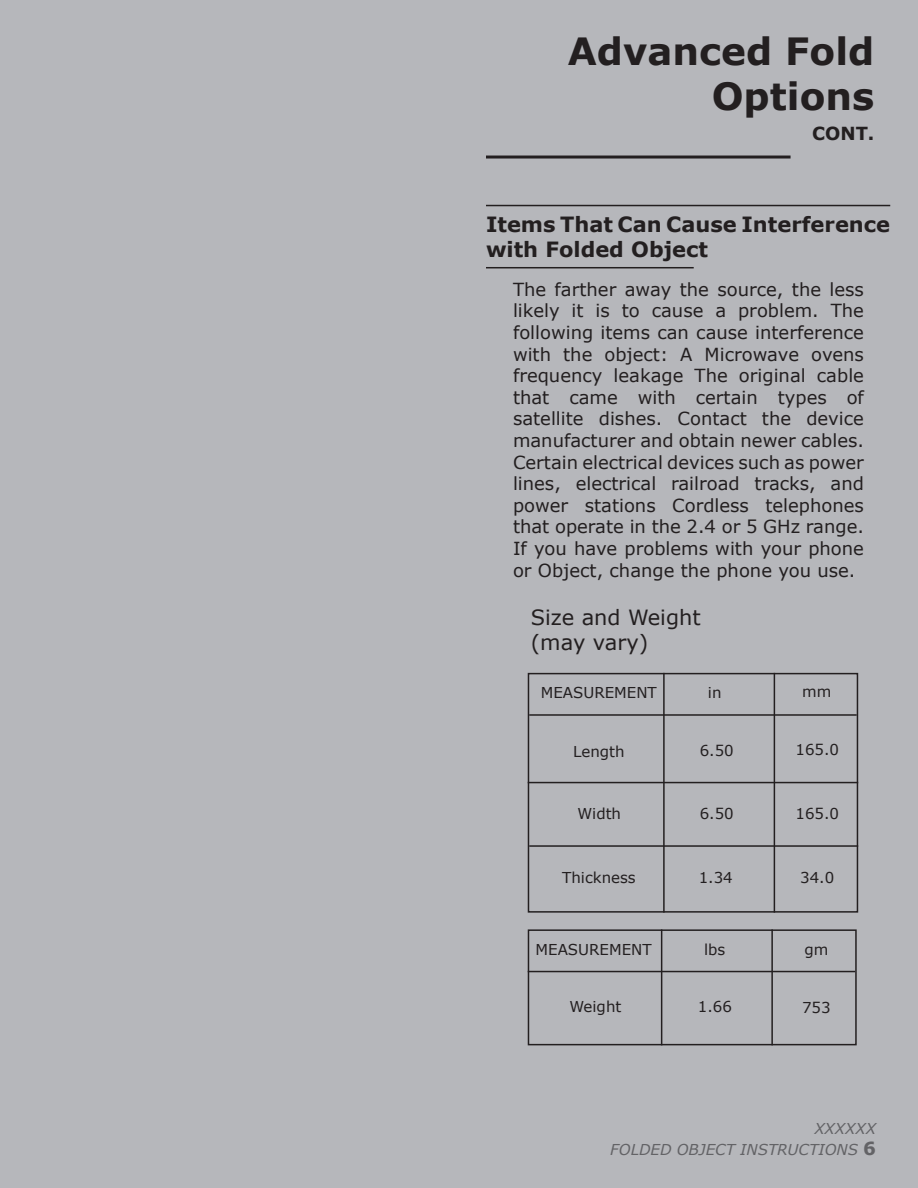
<style>
.page{position:relative;width:918px;height:1188px;background:#b6b7bb}
.page>*{position:absolute;margin:0;border:0;box-sizing:border-box;transform-origin:0 0}
.t1{font:700 37.5px/45px "Verdana";color:#231f20;text-align:right}
.t2{font:700 21px/25.2px "Verdana";color:#231f20}
.t3{font:21px/25.2px "Verdana";color:#231f20}
.t4{font:18px/21.6px "Verdana";color:#231f20;text-align:justify}
.t5{font:700 18px "Verdana";color:#231f20}
.t6{font:15px "Verdana";color:#231f20}
.t7{font:italic 15px "Verdana";color:#636366}
.s1{font-weight:700;font-style:normal;font-size:18px}
</style>
<div class="page">
<hr style="left:486px;top:156px;width:305px;height:3px;background:#231f20">
<hr style="left:486px;top:205px;width:404px;height:1px;background:#231f20">
<hr style="left:486px;top:267px;width:208px;height:1px;background:#231f20">
<div style="left:528px;top:673px;width:330px;height:240px;border:2px solid #231f20"></div>
<hr style="left:663px;top:673px;width:2px;height:240px;background:#231f20">
<hr style="left:774px;top:673px;width:1px;height:240px;background:#231f20">
<hr style="left:529px;top:714px;width:328px;height:2px;background:#231f20">
<hr style="left:528px;top:782px;width:330px;height:1px;background:#231f20">
<hr style="left:529px;top:845px;width:329px;height:2px;background:#231f20">
<div style="left:528px;top:929px;width:329px;height:116px;border:2px solid #231f20"></div>
<hr style="left:661px;top:929px;width:1px;height:116px;background:#231f20">
<hr style="left:771px;top:929px;width:2px;height:116px;background:#231f20">
<hr style="left:528px;top:971px;width:327px;height:1px;background:#231f20">
<p class="t1" style="left:568px;top:29px;width:308px">Advanced Fold<br>Options</p>
<p class="t5" style="left:812px;top:121px;width:64px">CONT.</p>
<p class="t2" style="left:486px;top:212px;width:406px">Items That Can Cause Interference with Folded Object</p>
<p class="t4" style="left:513px;top:279px;width:353px">The farther away the source, the less likely it is to cause a problem. The following items can cause interference with the object: A Microwave ovens frequency leakage The original cable that came with certain types of satellite dishes. Contact the device manufacturer and obtain newer cables.<br>Certain electrical devices such as power lines, electrical railroad tracks, and power stations Cordless telephones that operate in the 2.4 or 5 GHz range.<br>If you have problems with your phone or Object, change the phone you use.</p>
<p class="t3" style="left:531px;top:605px;width:171px">Size and Weight (may vary)</p>
<p class="t6" style="left:541px;top:683px;width:118px">MEASUREMENT</p>
<p class="t6" style="left:708px;top:683px;width:15px">in</p>
<p class="t6" style="left:802px;top:682px;width:31px">mm</p>
<p class="t6" style="left:573px;top:742px;width:53px">Length</p>
<p class="t6" style="left:700px;top:741px;width:36px">6.50</p>
<p class="t6" style="left:795px;top:740px;width:45px">165.0</p>
<p class="t6" style="left:577px;top:804px;width:45px">Width</p>
<p class="t6" style="left:700px;top:804px;width:36px">6.50</p>
<p class="t6" style="left:795px;top:804px;width:45px">165.0</p>
<p class="t6" style="left:562px;top:868px;width:75px">Thickness</p>
<p class="t6" style="left:699px;top:868px;width:36px">1.34</p>
<p class="t6" style="left:800px;top:868px;width:36px">34.0</p>
<p class="t6" style="left:536px;top:940px;width:118px">MEASUREMENT</p>
<p class="t6" style="left:704px;top:940px;width:23px">lbs</p>
<p class="t6" style="left:804px;top:940px;width:25px">gm</p>
<p class="t6" style="left:570px;top:997px;width:53px">Weight</p>
<p class="t6" style="left:698px;top:997px;width:36px">1.66</p>
<p class="t6" style="left:802px;top:998px;width:30px">753</p>
<p class="t7" style="left:814px;top:1119px;width:63px">XXXXXX</p>
<p class="t7" style="left:610px;top:1140px;width:267px">FOLDED OBJECT INSTRUCTIONS <span class="s1">6</span></p>
</div>
